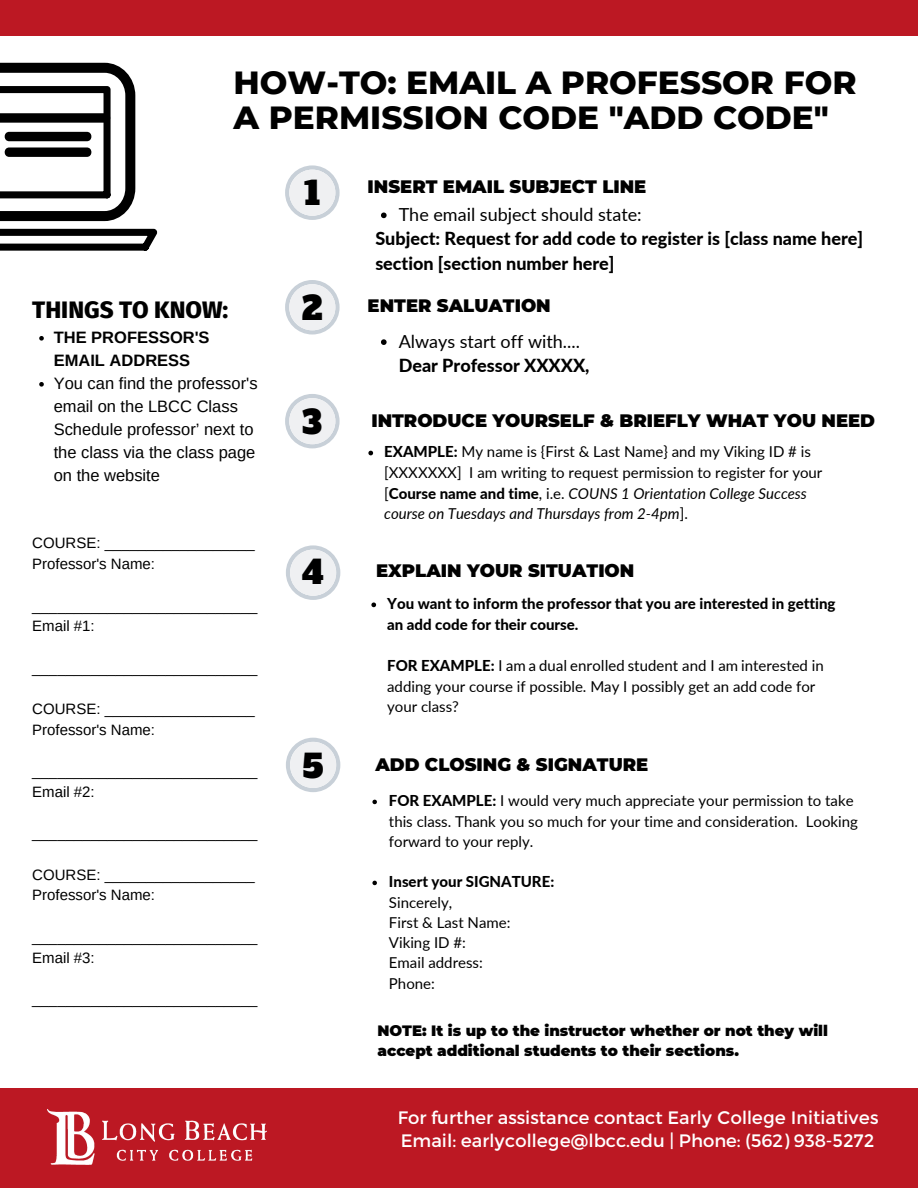
<style>
.page{position:relative;width:918px;height:1188px;background:#fff}
.page>*{position:absolute;margin:0;border:0;box-sizing:border-box;transform-origin:0 0}
.t1{font:800 32.7px "Montserrat";color:#000}
.t2{font:31.8px "Alfa Slab One";color:#000}
.t3{font:800 24px "Fira Sans";color:#000}
.t4{font:900 18px "Montserrat";color:#000}
.t5{font:18px/22.5px "Montserrat";color:#fff}
.t6{font:800 18px/24.5px "Lato";color:#000}
.t7{font:18px "Lato";color:#000}
.t8{font:16.5px/23px "Arimo";color:#000}
.t9{font:700 16.5px/23px "Arimo";color:#000}
.t10{font:15px/20.7px "Lato";color:#000}
.t11{font:15px "Arimo";color:#000}
.t12{font:800 15px/20.7px "Lato";color:#000}
.t13{font:italic 15px/20.7px "Lato";color:#000}
.t14{font:900 15px/20.2px "Montserrat";color:#000}
.s1{font-weight:800}
.s2{font-style:normal}
.s3{font-weight:800;font-style:normal}
</style>
<div class="page">
<div style="left:0;top:1088px;width:918px;height:100px;background:#bc1823"></div>
<div style="left:0;top:0;width:918px;height:36px;background:#bc1823"></div>
<img style="left:47px;top:1109px;width:220px;height:56px">
<svg style="left:285px;top:165px;width:55px;height:55px"></svg>
<div style="left:289px;top:170px;width:46px;height:46px;background:#eff0f2;border-radius:50%"></div>
<svg style="left:39px;top:336px;width:5px;height:5px"></svg>
<svg style="left:39px;top:382px;width:5px;height:5px"></svg>
<svg style="left:381px;top:213px;width:6px;height:5px"></svg>
<svg style="left:285px;top:280px;width:55px;height:55px"></svg>
<div style="left:289px;top:284px;width:46px;height:46px;background:#eff0f2;border-radius:50%"></div>
<svg style="left:381px;top:339px;width:6px;height:6px"></svg>
<svg style="left:285px;top:394px;width:55px;height:54px"></svg>
<div style="left:289px;top:398px;width:46px;height:46px;background:#eff0f2;border-radius:50%"></div>
<svg style="left:368px;top:451px;width:5px;height:4px"></svg>
<svg style="left:286px;top:545px;width:54px;height:55px"></svg>
<div style="left:290px;top:550px;width:46px;height:46px;background:#eff0f2;border-radius:50%"></div>
<svg style="left:371px;top:603px;width:5px;height:4px"></svg>
<svg style="left:286px;top:738px;width:54px;height:54px"></svg>
<div style="left:290px;top:742px;width:46px;height:46px;background:#eff0f2;border-radius:50%"></div>
<svg style="left:372px;top:800px;width:5px;height:4px"></svg>
<svg style="left:372px;top:881px;width:5px;height:4px"></svg>
<svg style="left:0;top:229px;width:157px;height:22px"></svg>
<svg style="left:0;top:63px;width:135px;height:158px"></svg>
<p class="t1" style="left:234px;top:62px;width:625px">HOW-TO: EMAIL A PROFESSOR FOR</p>
<p class="t1" style="left:234px;top:97px;width:597px">A PERMISSION CODE "ADD CODE"</p>
<p class="t3" style="left:32px;top:295px;width:197px">THINGS TO KNOW:</p>
<p class="t9" style="left:54px;top:326px;width:157px">THE PROFESSOR'S<br>EMAIL ADDRESS</p>
<p class="t8" style="left:54px;top:372px;width:205px">You can find the professor's email on the LBCC Class<br>Schedule professor’ next to the class via the class page on the website</p>
<p class="t11" style="left:32px;top:535px;width:224px">COURSE: __________________</p>
<p class="t11" style="left:32px;top:556px;width:124px">Professor's Name:</p>
<p class="t11" style="left:32px;top:597px;width:227px">___________________________</p>
<p class="t11" style="left:32px;top:618px;width:64px">Email #1:</p>
<p class="t11" style="left:32px;top:659px;width:227px">___________________________</p>
<p class="t11" style="left:32px;top:701px;width:224px">COURSE: __________________</p>
<p class="t11" style="left:32px;top:721px;width:124px">Professor's Name:</p>
<p class="t11" style="left:32px;top:763px;width:227px">___________________________</p>
<p class="t11" style="left:32px;top:783px;width:64px">Email #2:</p>
<p class="t11" style="left:32px;top:825px;width:227px">___________________________</p>
<p class="t11" style="left:32px;top:866px;width:224px">COURSE: __________________</p>
<p class="t11" style="left:32px;top:887px;width:124px">Professor's Name:</p>
<p class="t11" style="left:32px;top:928px;width:227px">___________________________</p>
<p class="t11" style="left:32px;top:949px;width:64px">Email #3:</p>
<p class="t11" style="left:32px;top:990px;width:227px">___________________________</p>
<p class="t2" style="left:304px;top:173px;width:18px">1</p>
<p class="t4" style="left:368px;top:176px;width:280px">INSERT EMAIL SUBJECT LINE</p>
<p class="t7" style="left:399px;top:203px;width:245px">The email subject should state:</p>
<p class="t6" style="left:375px;top:226px;width:489px">Subject: Request for add code to register is [class name here] section [section number here]</p>
<p class="t2" style="left:302px;top:287px;width:22px">2</p>
<p class="t4" style="left:368px;top:294px;width:185px">ENTER SALUATION</p>
<p class="t7" style="left:399px;top:330px;width:183px">Always start off with....</p>
<p class="t6" style="left:399px;top:353px;width:192px">Dear Professor XXXXX,</p>
<p class="t2" style="left:302px;top:401px;width:21px">3</p>
<p class="t4" style="left:371px;top:409px;width:505px">INTRODUCE YOURSELF &amp; BRIEFLY WHAT YOU NEED</p>
<p class="t10" style="left:384px;top:441px;width:440px"><span class="s1">EXAMPLE:</span> My name is {First &amp; Last Name} and my Viking ID # is [XXXXXXX] I am writing to request permission to register for your</p>
<p class="t13" style="left:384px;top:482px;width:424px"><span class="s2">[</span><span class="s3">Course name and time</span><span class="s2">, i.e.</span> COUNS 1 Orientation College Success course on Tuesdays and Thursdays from 2-4pm<span class="s2">].</span></p>
<p class="t2" style="left:302px;top:551px;width:24px">4</p>
<p class="t4" style="left:376px;top:560px;width:260px">EXPLAIN YOUR SITUATION</p>
<p class="t12" style="left:387px;top:593px;width:450px">You want to inform the professor that you are interested in getting an add code for their course.</p>
<p class="t10" style="left:387px;top:655px;width:438px"><span class="s1">FOR EXAMPLE:</span> I am a dual enrolled student and I am interested in adding your course if possible. May I possibly get an add code for your class?</p>
<p class="t2" style="left:303px;top:745px;width:22px">5</p>
<p class="t4" style="left:375px;top:753px;width:274px">ADD CLOSING &amp; SIGNATURE</p>
<p class="t10" style="left:389px;top:790px;width:471px;line-height:20.2px"><span class="s1">FOR EXAMPLE:</span> I would very much appreciate your permission to take this class. Thank you so much for your time and consideration. Looking forward to your reply.</p>
<p class="t12" style="left:389px;top:871px;width:167px">Insert your SIGNATURE:</p>
<p class="t10" style="left:389px;top:892px;width:65px">Sincerely,</p>
<p class="t10" style="left:389px;top:912px;width:123px">First &amp; Last Name:</p>
<p class="t10" style="left:389px;top:932px;width:78px">Viking ID #:</p>
<p class="t10" style="left:389px;top:952px;width:95px">Email address:</p>
<p class="t10" style="left:389px;top:973px;width:47px">Phone:</p>
<p class="t14" style="left:378px;top:1020px;width:452px">NOTE: It is up to the instructor whether or not they will accept additional students to their sections.</p>
<p class="t5" style="left:398px;top:1105px;width:483px">For further assistance contact Early College Initiatives<br>Email: earlycollege@lbcc.edu | Phone: (562) 938-5272</p>
</div>
